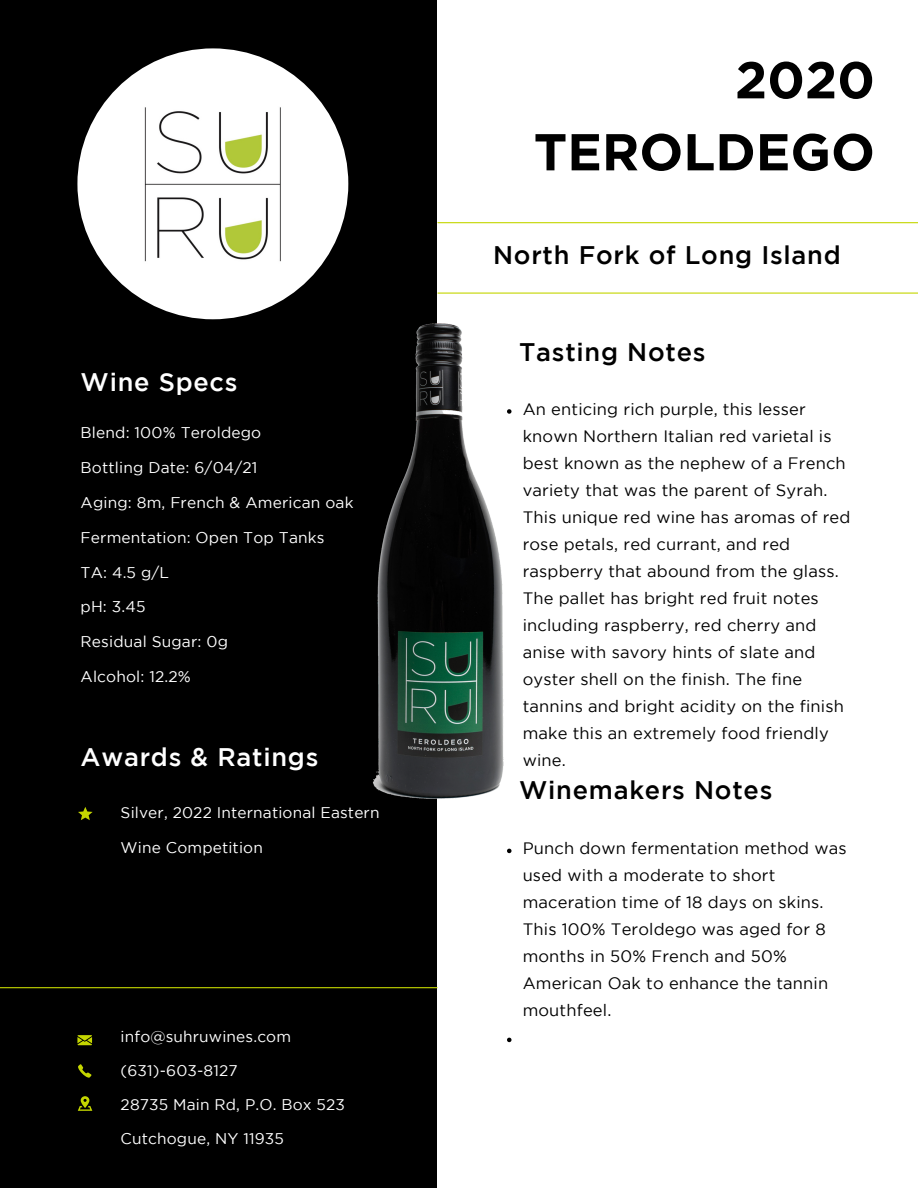
<style>
.page{position:relative;width:918px;height:1188px;background:#000}
.page>*{position:absolute;margin:0;border:0;box-sizing:border-box;transform-origin:0 0}
.t1{font:700 51.75px/72px "Gotham";color:#000;text-align:right}
.t2{font:500 25.35px "Gotham";letter-spacing:.03em;color:#000}
.t3{font:500 25.35px "Gotham";letter-spacing:.03em;color:#fff}
.t4{font:16.5px/27px "Gotham";letter-spacing:.01em;color:#000}
.t5{font:15.45px/33.8px "Gotham";letter-spacing:.01em;color:#fff}
</style>
<div class="page">
<svg style="left:77px;top:1035px;width:15px;height:10px"></svg>
<svg style="left:78px;top:1064px;width:13px;height:14px"></svg>
<svg style="left:78px;top:1096px;width:14px;height:15px"></svg>
<div style="left:437px;top:0;width:481px;height:1188px;background:#fff"></div>
<hr style="left:438px;top:293px;width:480px;height:1px;background:#c4d600">
<img style="left:77px;top:48px;width:271px;height:271px;border-radius:50%">
<hr style="left:438px;top:222px;width:480px;height:1px;background:#c4d600">
<hr style="left:0;top:987px;width:437px;height:1px;background:#c4d600">
<img style="left:373px;top:323px;width:131px;height:476px">
<svg style="left:507px;top:409px;width:5px;height:5px"></svg>
<svg style="left:507px;top:849px;width:5px;height:4px"></svg>
<svg style="left:507px;top:1038px;width:5px;height:4px"></svg>
<svg style="left:78px;top:807px;width:15px;height:13px"></svg>
<h2 class="t3" style="left:81px;top:373px;width:158px">Wine Specs</h2>
<p class="t5" style="left:81px;top:417px;width:182px">Blend: 100% Teroldego</p>
<p class="t5" style="left:81px;top:452px;width:178px">Bottling Date: 6/04/21</p>
<p class="t5" style="left:81px;top:487px;width:274px">Aging: 8m, French &amp; American oak</p>
<p class="t5" style="left:81px;top:521px;width:246px">Fermentation: Open Top Tanks</p>
<p class="t5" style="left:81px;top:556px;width:90px">TA: 4.5 g/L</p>
<p class="t5" style="left:81px;top:591px;width:66px">pH: 3.45</p>
<p class="t5" style="left:81px;top:626px;width:149px">Residual Sugar: 0g</p>
<p class="t5" style="left:81px;top:661px;width:112px">Alcohol: 12.2%</p>
<h2 class="t3" style="left:81px;top:748px;width:239px">Awards &amp; Ratings</h2>
<p class="t5" style="left:121px;top:797px;width:260px">Silver, 2022 International Eastern</p>
<p class="t5" style="left:121px;top:831px;width:144px">Wine Competition</p>
<p class="t5" style="left:121px;top:1021px;width:226px">info@suhruwines.com (631)-603-8127<br>28735 Main Rd, P.O. Box 523<br>Cutchogue, NY 11935</p>
<h1 class="t1" style="left:534px;top:43px;width:343px">2020<br>TEROLDEGO</h1>
<h2 class="t2" style="left:493px;top:246px;width:349px">North Fork of Long Island</h2>
<h2 class="t2" style="left:519px;top:342px;width:188px">Tasting Notes</h2>
<p class="t4" style="left:523px;top:397px;width:329px">An enticing rich purple, this lesser known Northern Italian red varietal is best known as the nephew of a French variety that was the parent of Syrah.<br>This unique red wine has aromas of red rose petals, red currant, and red raspberry that abound from the glass.<br>The pallet has bright red fruit notes including raspberry, red cherry and anise with savory hints of slate and oyster shell on the finish. The fine tannins and bright acidity on the finish make this an extremely food friendly wine.</p>
<h2 class="t2" style="left:519px;top:780px;width:255px">Winemakers Notes</h2>
<p class="t4" style="left:523px;top:836px;width:326px">Punch down fermentation method was used with a moderate to short maceration time of 18 days on skins.<br>This 100% Teroldego was aged for 8 months in 50% French and 50%<br>American Oak to enhance the tannin mouthfeel.</p>
</div>
